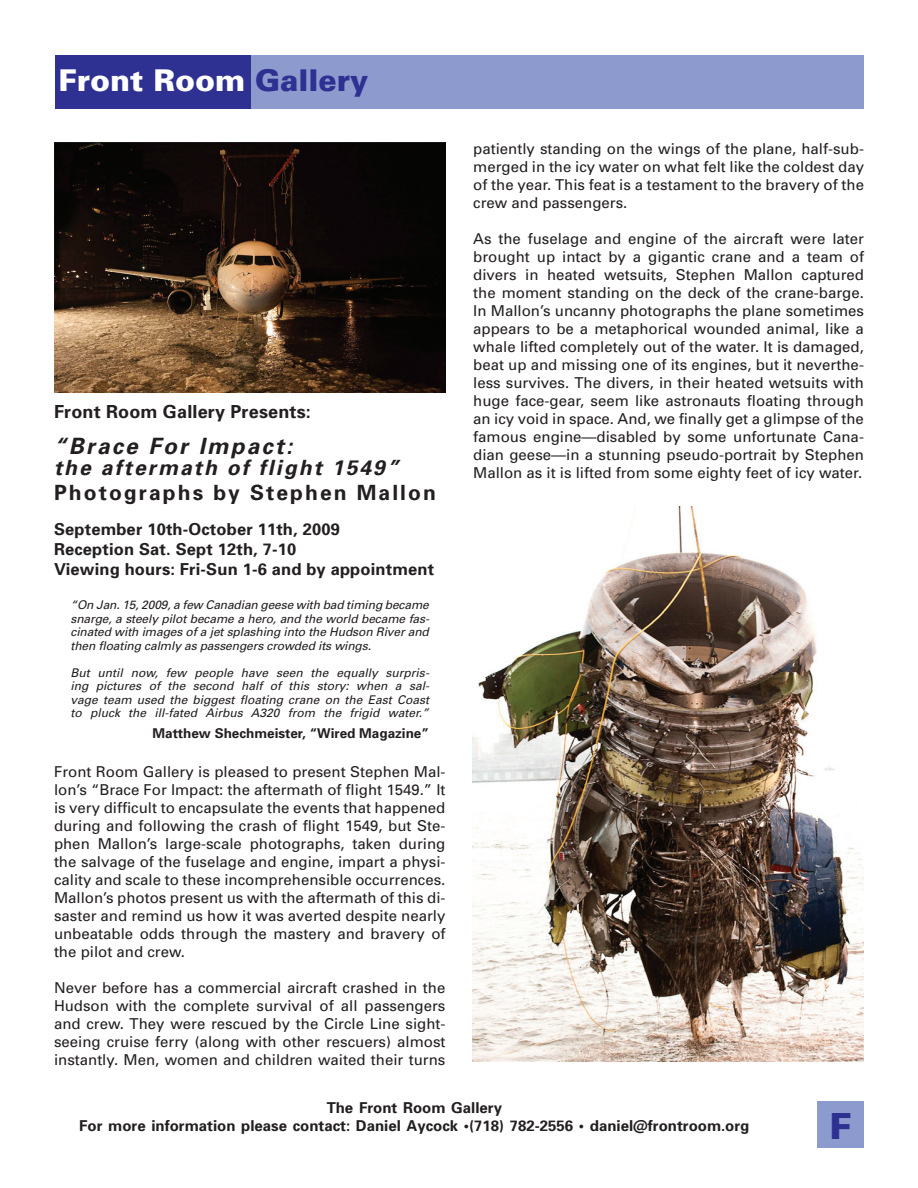
<style>
.page{position:relative;width:918px;height:1188px;background:#fff}
.page>*{position:absolute;margin:0;border:0;box-sizing:border-box;transform-origin:0 0}
.t1{font:900 36px "Univers";color:#2e3092}
.t2{font:900 30px "Univers";color:#fff}
.t3{font:italic 700 22.5px "Univers";letter-spacing:.1em;color:#231f20}
.t4{font:700 21px "Univers";letter-spacing:.1em;color:#231f20}
.t5{font:italic 700 21px "Univers";letter-spacing:.1em;color:#231f20}
.t6{font:700 18px "Univers";letter-spacing:.01em;color:#231f20}
.t7{font:700 16.5px/19.8px "Univers";letter-spacing:.01em;color:#231f20}
.t8{font:15px/18px "Univers";color:#231f20;text-align:justify}
.t9{font:700 15px/18px "Univers";color:#231f20;text-align:center}
.t10{font:700 13.5px "Univers";color:#231f20}
.t11{font:italic 12px/13.5px "Univers";letter-spacing:-.005em;color:#231f20;text-align:justify}
.s1{color:#2e3092}
</style>
<div class="page">
<div style="left:250px;top:55px;width:614px;height:54px;background:#8d9acd"></div>
<div style="left:55px;top:55px;width:195px;height:54px;background:#2e3092"></div>
<div style="left:817px;top:1101px;width:47px;height:47px;background:#8d9acd"></div>
<img style="left:54px;top:143px;width:392px;height:250px">
<img style="left:472px;top:507px;width:392px;height:555px">
<h2 class="t2" style="left:58px;top:61px;width:311px">Front Room <span class="s1">Gallery</span></h2>
<p class="t6" style="left:54px;top:401px;width:258px">Front Room Gallery Presents:</p>
<h3 class="t3" style="left:54px;top:432px;width:240px">“Brace For Impact:</h3>
<h3 class="t5" style="left:54px;top:455px;width:346px">the aftermath of flight 1549”</h3>
<h3 class="t4" style="left:54px;top:480px;width:384px">Photographs by Stephen Mallon</h3>
<p class="t7" style="left:54px;top:520px;width:382px">September 10th-October 11th, 2009<br>Reception Sat. Sept 12th, 7-10<br>Viewing hours: Fri-Sun 1-6 and by appointment</p>
<p class="t11" style="left:70px;top:599px;width:360px">“On Jan. 15, 2009, a few Canadian geese with bad timing became snarge, a steely pilot became a hero, and the world became fas&shy;cinated with images of a jet splashing into the Hudson River and then floating calmly as passengers crowded its wings.</p>
<p class="t11" style="left:70px;top:666px;width:360px">But until now, few people have seen the equally surpris&shy;ing pictures of the second half of this story: when a sal&shy;vage team used the biggest floating crane on the East Coast to pluck the ill-fated Airbus A320 from the frigid water.”</p>
<p class="t10" style="left:152px;top:725px;width:278px">Matthew Shechmeister, “Wired Magazine”</p>
<p class="t8" style="left:54px;top:763px;width:393px">Front Room Gallery is pleased to present Stephen Mal&shy;lon’s “Brace For Impact: the aftermath of flight 1549.” It is very difficult to encapsulate the events that happened during and following the crash of flight 1549, but Ste&shy;phen Mallon’s large-scale photographs, taken during the salvage of the fuselage and engine, impart a physi&shy;cality and scale to these incomprehensible occurrences.<br>Mallon’s photos present us with the aftermath of this di&shy;saster and remind us how it was averted despite nearly unbeatable odds through the mastery and bravery of the pilot and crew.</p>
<p class="t8" style="left:54px;top:979px;width:393px">Never before has a commercial aircraft crashed in the Hudson with the complete survival of all passengers and crew. They were rescued by the Circle Line sight&shy;seeing cruise ferry (along with other rescuers) almost instantly. Men, women and children waited their turns</p>
<p class="t8" style="left:473px;top:140px;width:392px">patiently standing on the wings of the plane, half-sub&shy;merged in the icy water on what felt like the coldest day of the year. This feat is a testament to the bravery of the crew and passengers.</p>
<p class="t8" style="left:473px;top:230px;width:392px">As the fuselage and engine of the aircraft were later brought up intact by a gigantic crane and a team of divers in heated wetsuits, Stephen Mallon captured the moment standing on the deck of the crane-barge.<br>In Mallon’s uncanny photographs the plane sometimes appears to be a metaphorical wounded animal, like a whale lifted completely out of the water. It is damaged, beat up and missing one of its engines, but it neverthe&shy;less survives. The divers, in their heated wetsuits with huge face-gear, seem like astronauts floating through an icy void in space. And, we finally get a glimpse of the famous engine—disabled by some unfortunate Cana&shy;dian geese—in a stunning pseudo-portrait by Stephen Mallon as it is lifted from some eighty feet of icy water.</p>
<p class="t9" style="left:79px;top:1099px;width:672px">The Front Room Gallery<br>For more information please contact: Daniel Aycock •(718) 782-2556 • daniel@frontroom.org</p>
<h1 class="t1" style="left:830px;top:1104px;width:23px">F</h1>
</div>
